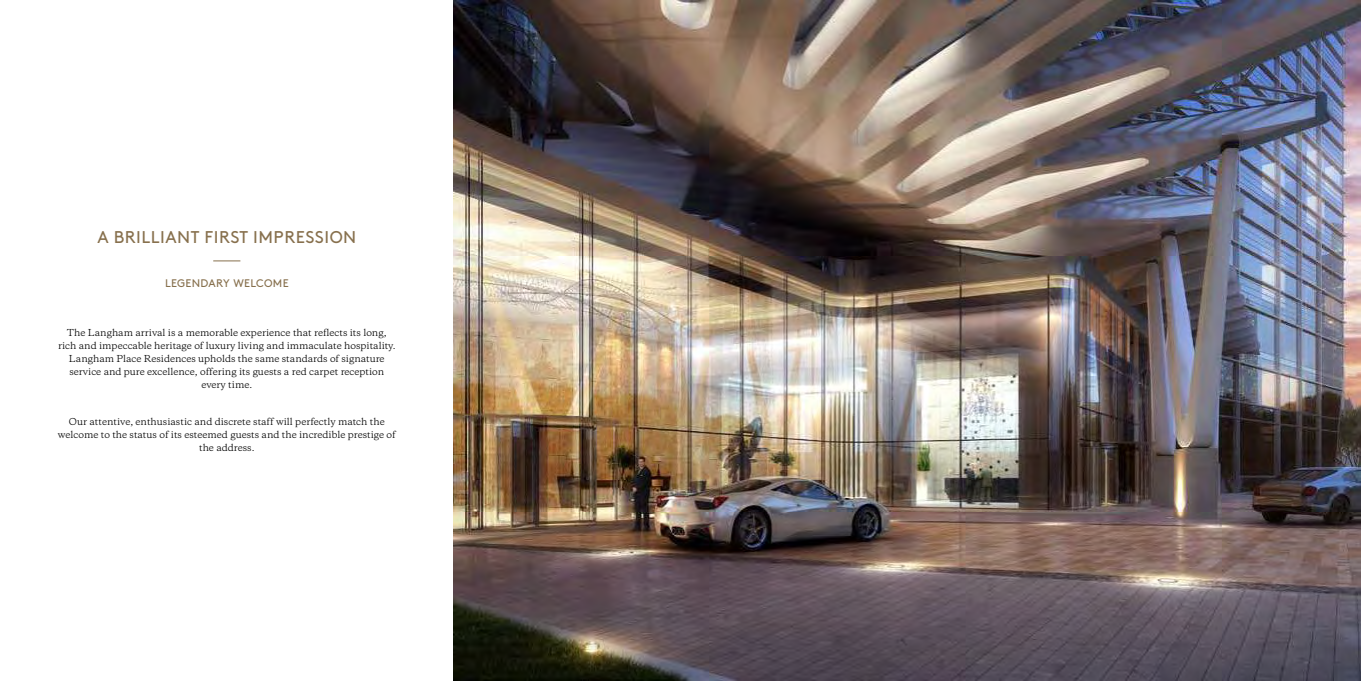
<style>
.page{position:relative;width:1361px;height:681px;background:#fff}
.page>*{position:absolute;margin:0;border:0;box-sizing:border-box;transform-origin:0 0}
.t1{font:17px "Brown";letter-spacing:.03em;color:#87704d}
.t2{font:11px "Brown";letter-spacing:.02em;color:#87704d}
.t3{font:9px/13px "Copernicus";color:#000;text-align:center}
</style>
<div class="page">
<img style="left:454px;top:0;width:907px;height:680px">
<svg style="left:213px;top:260px;width:27px;height:1px"></svg>
<h1 class="t1" style="left:97px;top:224px;width:260px">A BRILLIANT FIRST IMPRESSION</h1>
<p class="t2" style="left:165px;top:275px;width:125px">LEGENDARY WELCOME</p>
<p class="t3" style="left:58px;top:325px;width:339px">The Langham arrival is a memorable experience that reflects its long, rich and impeccable heritage of luxury living and immaculate hospitality.<br>Langham Place Residences upholds the same standards of signature service and pure excellence, offering its guests a red carpet reception every time.</p>
<p class="t3" style="left:58px;top:415px;width:339px">Our attentive, enthusiastic and discrete staff will perfectly match the welcome to the status of its esteemed guests and the incredible prestige of the address.</p>
</div>
